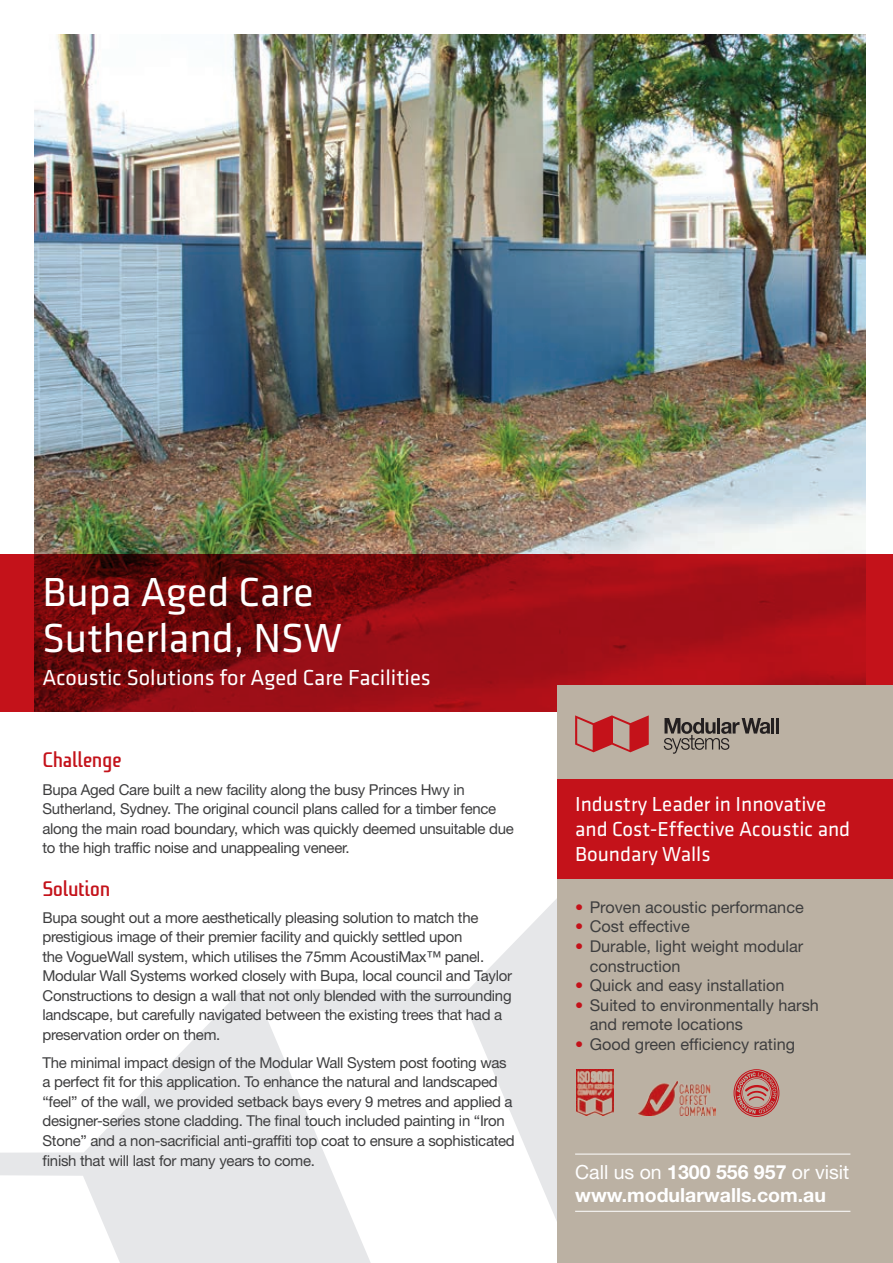
<style>
.page{position:relative;width:893px;height:1263px;background:#fff}
.page>*{position:absolute;margin:0;border:0;box-sizing:border-box;transform-origin:0 0}
.t1{font:42px "Klavika";color:#fff}
.t2{font:22.5px "Klavika";color:#fff}
.t3{font:21px/25.2px "Klavika";color:#fff}
.t4{font:700 21px "Niks";letter-spacing:-.02em;color:#c4121a}
.t5{font:700 19.5px/23.4px "Helvetica Neue LT Std";color:#fff}
.t6{font:16.35px/19.5px "Helvetica Neue LT Std";color:#3e3e3f}
.t7{font:15px/19.5px "Helvetica Neue LT Std";letter-spacing:-.02em;color:#3e3e3f}
.s1{color:#c4121a}
.s2{font-weight:400}
</style>
<div class="page">
<img style="left:34px;top:34px;width:832px;height:520px">
<svg style="left:0;top:554px;width:893px;height:157px;background:#920d13"></svg>
<svg style="left:0;top:899px;width:557px;height:364px"></svg>
<div style="left:557px;top:685px;width:336px;height:578px;background:#bbb1a3"></div>
<img style="left:638px;top:1081px;width:78px;height:34px">
<img style="left:577px;top:1069px;width:36px;height:47px">
<hr style="left:575px;top:1154px;width:275px;height:1px;background:#fff">
<hr style="left:575px;top:1211px;width:275px;height:1px;background:#fff">
<svg style="left:575px;top:715px;width:74px;height:37px"></svg>
<hr style="left:771px;top:718px;width:3px;height:15px;background:#231f20">
<hr style="left:776px;top:718px;width:3px;height:15px;background:#231f20">
<svg style="left:664px;top:718px;width:106px;height:36px"></svg>
<div style="left:557px;top:779px;width:336px;height:99px;background:#c4121a"></div>
<div style="left:734px;top:1069px;width:45px;height:48px;border:1px solid #c4121a;border-radius:50%"></div>
<svg style="left:735px;top:1071px;width:43px;height:44px"></svg>
<svg style="left:737px;top:1072px;width:39px;height:42px"></svg>
<p class="t1" style="left:43px;top:569px;width:273px">Bupa Aged Care</p>
<p class="t1" style="left:43px;top:616px;width:301px">Sutherland, NSW</p>
<p class="t2" style="left:43px;top:666px;width:390px">Acoustic Solutions for Aged Care Facilities</p>
<p class="t4" style="left:43px;top:745px;width:81px">Challenge</p>
<p class="t7" style="left:43px;top:779px;width:473px">Bupa Aged Care built a new facility along the busy Princes Hwy in Sutherland, Sydney. The original council plans called for a timber fence along the main road boundary, which was quickly deemed unsuitable due to the high traffic noise and unappealing veneer.</p>
<p class="t4" style="left:43px;top:875px;width:69px">Solution</p>
<p class="t7" style="left:43px;top:908px;width:471px">Bupa sought out a more aesthetically pleasing solution to match the prestigious image of their premier facility and quickly settled upon<br>the VogueWall system, which utilises the 75mm AcoustiMax™ panel.<br>Modular Wall Systems worked closely with Bupa, local council and Taylor Constructions to design a wall that not only blended with the surrounding landscape, but carefully navigated between the existing trees that had a preservation order on them.</p>
<p class="t7" style="left:43px;top:1053px;width:474px">The minimal impact design of the Modular Wall System post footing was a perfect fit for this application. To enhance the natural and landscaped “feel” of the wall, we provided setback bays every 9 metres and applied a designer-series stone cladding. The final touch included painting in “Iron Stone” and a non-sacrificial anti-graffiti top coat to ensure a sophisticated finish that will last for many years to come.</p>
<p class="t3" style="left:575px;top:792px;width:277px">Industry Leader in Innovative and Cost-Effective Acoustic and<br>Boundary Walls</p>
<p class="t6" style="left:575px;top:897px;width:230px"><span class="s1">•</span> Proven acoustic performance</p>
<p class="t6" style="left:575px;top:917px;width:116px"><span class="s1">•</span> Cost effective</p>
<p class="t6" style="left:590px;top:936px;width:215px;text-indent:-15px"><span class="s1">•</span> Durable, light weight modular construction</p>
<p class="t6" style="left:575px;top:975px;width:211px"><span class="s1">•</span> Quick and easy installation</p>
<p class="t6" style="left:590px;top:995px;width:231px;text-indent:-15px"><span class="s1">•</span> Suited to environmentally harsh and remote locations</p>
<p class="t6" style="left:575px;top:1034px;width:221px"><span class="s1">•</span> Good green efficiency rating</p>
<p class="t5" style="left:575px;top:1160px;width:276px"><span class="s2">Call us on</span> 1300 556 957 <span class="s2">or visit </span>www.modularwalls.com.au</p>
</div>
